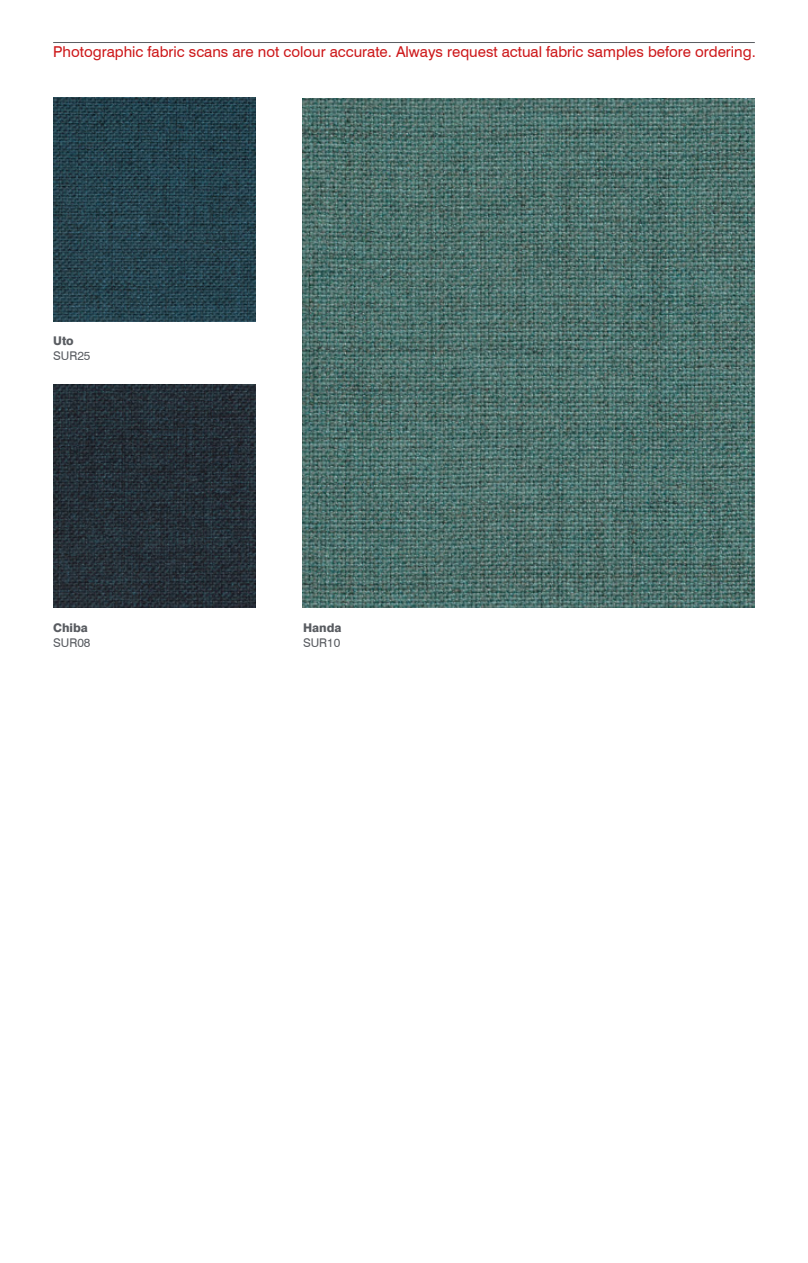
<style>
.page{position:relative;width:808px;height:1263px;background:#fff}
.page>*{position:absolute;margin:0;border:0;box-sizing:border-box;transform-origin:0 0}
.t1{font:15px "Swiss 721 BT";color:#cd1719}
.t2{font:12px "Swiss 721 BT";color:#595c61}
.t3{font:800 12px "Swiss 721 BT";color:#595c61}
</style>
<div class="page">
<hr style="left:53px;top:42px;width:702px;height:1px;background:#595c61">
<img style="left:53px;top:98px;width:202px;height:223px">
<img style="left:303px;top:98px;width:452px;height:510px">
<img style="left:53px;top:385px;width:202px;height:223px">
<p class="t1" style="left:53px;top:43px;width:704px">Photographic fabric scans are not colour accurate. Always request actual fabric samples before ordering.</p>
<p class="t3" style="left:53px;top:333px;width:22px">Uto</p>
<p class="t2" style="left:53px;top:348px;width:39px">SUR25</p>
<p class="t3" style="left:53px;top:620px;width:36px">Chiba</p>
<p class="t2" style="left:53px;top:635px;width:39px">SUR08</p>
<p class="t3" style="left:303px;top:620px;width:40px">Handa</p>
<p class="t2" style="left:303px;top:635px;width:39px">SUR10</p>
</div>
